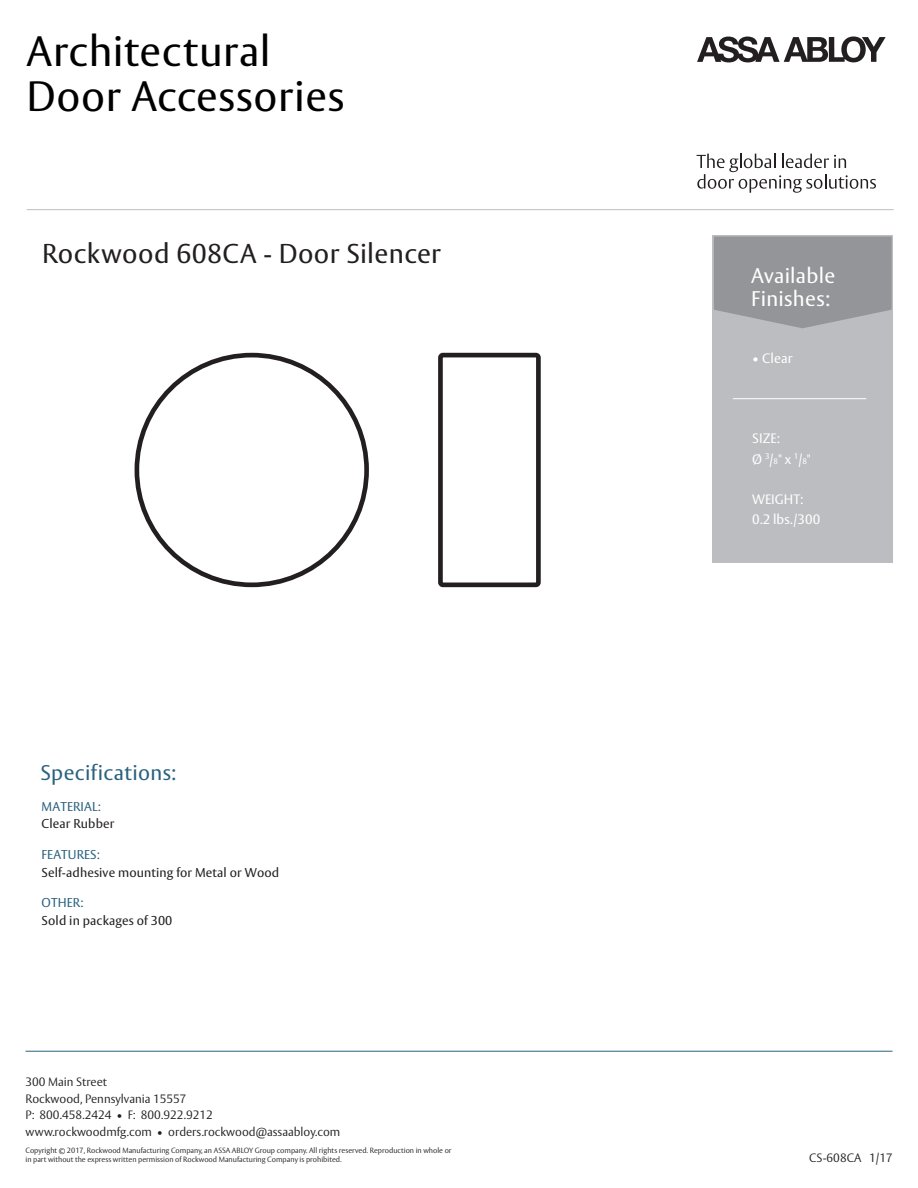
<style>
.page{position:relative;width:918px;height:1188px;background:#fff}
.page>*{position:absolute;margin:0;border:0;box-sizing:border-box;transform-origin:0 0}
.t1{font:42px/45.8px "ASSA Vesta";letter-spacing:.015em;color:#000}
.t2{font:27px "ASSA Vesta";letter-spacing:.015em;color:#231f20}
.t3{font:21px/22.5px "ASSA Vesta";letter-spacing:.015em;color:#fff}
.t4{font:21px "ASSA Vesta";letter-spacing:.015em;color:#2b627f}
.t5{font:13.5px/20.1px "ASSA Vesta";color:#fff}
.t6{font:12.75px "ASSA Vesta";letter-spacing:.01em;color:#231f20}
.t7{font:12.75px "ASSA Vesta";letter-spacing:.01em;color:#2b627f}
.t8{font:300 12px/16.5px "ASSA Vesta";color:#231f20}
.t9{font:300 7.5px/9px "ASSA Vesta";color:#231f20}
.s1{font-size:8.1px}
</style>
<div class="page">
<div style="left:713px;top:235px;width:180px;height:328px;background:#bcbdc0"></div>
<svg style="left:714px;top:237px;width:178px;height:91px;background:#97989b"></svg>
<hr style="left:26px;top:1051px;width:866px;height:1px;background:#2b627f">
<hr style="left:733px;top:398px;width:133px;height:1px;background:#fff">
<svg style="left:135px;top:353px;width:406px;height:234px"></svg>
<svg style="left:697px;top:36px;width:189px;height:26px"></svg>
<svg style="left:697px;top:154px;width:179px;height:39px"></svg>
<hr style="left:27px;top:209px;width:867px;height:1px;background:#bcbdc0">
<h1 class="t1" style="left:27px;top:30px;width:319px">Architectural<br>Door Accessories</h1>
<h2 class="t2" style="left:42px;top:237px;width:401px">Rockwood 608CA - Door Silencer</h2>
<h3 class="t4" style="left:41px;top:760px;width:137px">Specifications:</h3>
<h3 class="t7" style="left:42px;top:799px;width:61px">MATERIAL:</h3>
<h3 class="t6" style="left:42px;top:816px;width:74px">Clear Rubber</h3>
<h3 class="t7" style="left:42px;top:847px;width:60px">FEATURES:</h3>
<h3 class="t6" style="left:42px;top:864px;width:239px">Self-adhesive mounting for Metal or Wood</h3>
<h3 class="t7" style="left:42px;top:895px;width:43px">OTHER:</h3>
<h3 class="t6" style="left:42px;top:913px;width:132px">Sold in packages of 300</h3>
<h3 class="t3" style="left:751px;top:265px;width:86px">Available<br>Finishes:</h3>
<h3 class="t5" style="left:752px;top:349px;width:42px">• Clear</h3>
<h3 class="t5" style="left:752px;top:429px;width:60px">SIZE:<br>Ø <sup>3</sup>/<span class="s1">8</span>" x <sup>1</sup>/<span class="s1">8</span>"</h3>
<h3 class="t5" style="left:752px;top:490px;width:69px">WEIGHT:<br>0.2 lbs./300</h3>
<h3 class="t8" style="left:26px;top:1074px;width:316px">300 Main Street<br>Rockwood, Pennsylvania 15557<br>P: 800.458.2424 • F: 800.922.9212 www.rockwoodmfg.com • orders.rockwood@assaabloy.com</h3>
<p class="t9" style="left:26px;top:1147px;width:428px">Copyright © 2017, Rockwood Manufacturing Company, an ASSA ABLOY Group company. All rights reserved. Reproduction in whole or in part without the express written permission of Rockwood Manufacturing Company is prohibited.</p>
<h3 class="t8" style="left:809px;top:1151px;width:85px">CS-608CA 1/17</h3>
</div>
